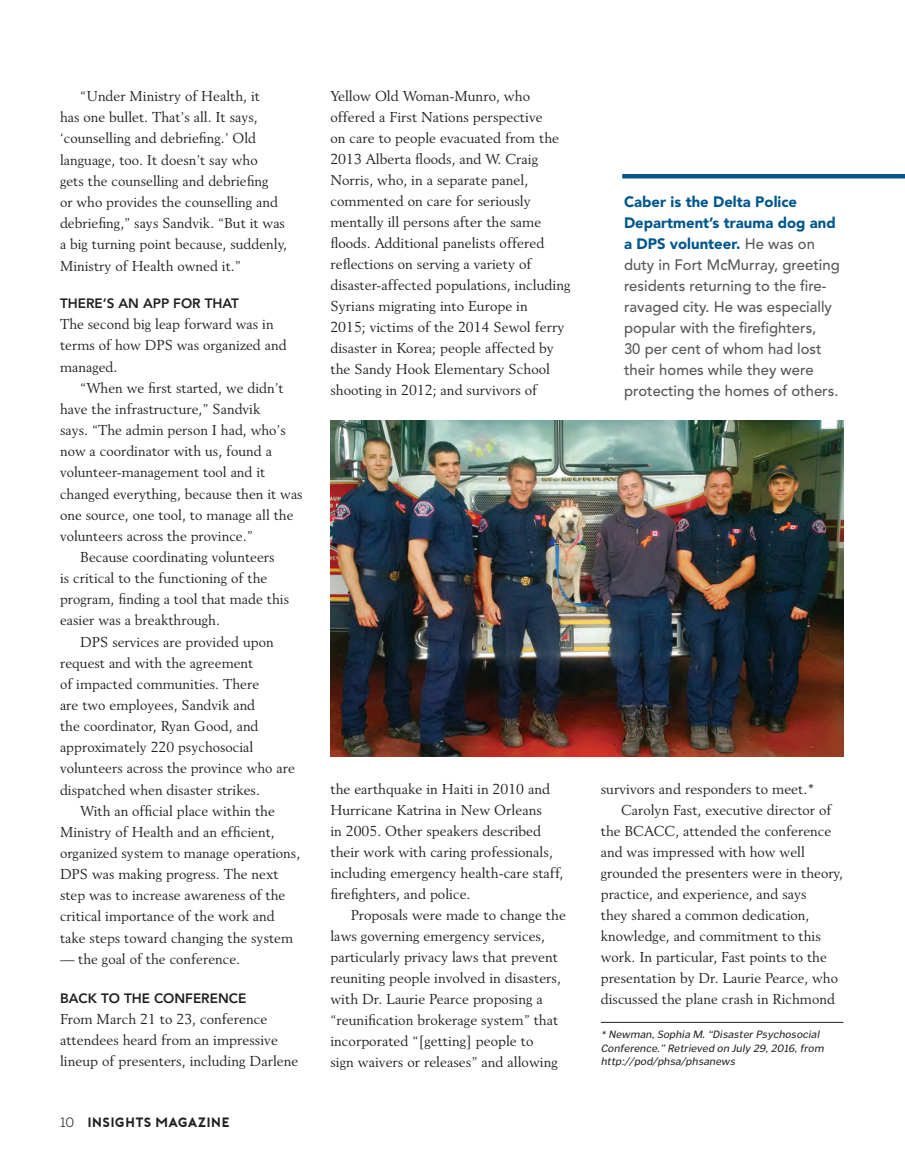
<style>
.page{position:relative;width:905px;height:1161px;background:#fff}
.page>*{position:absolute;margin:0;border:0;box-sizing:border-box;transform-origin:0 0}
.t1{font:500 15px/21px "Avenir";color:#57585a}
.t2{font:14.25px/21px "Revival 565 BT";color:#231f20}
.t3{font:800 13.5px "Avenir";color:#231f20}
.t4{font:13.5px "Porter Bold DEMO";color:#231f20}
.t5{font:italic 10.5px/13.5px "Poynter Text Sans";color:#231f20}
.s1{font-family:"Poynter Text Sans";font-weight:300}
.s2{font-weight:900;color:#01568e}
</style>
<div class="page">
<img style="left:330px;top:421px;width:513px;height:336px">
<hr style="left:622px;top:174px;width:282px;height:4px;background:#01568e">
<hr style="left:600px;top:1022px;width:243px;height:1px;background:#231f20">
<p class="t2" style="left:60px;top:85px;width:228px;text-indent:20px">“Under Ministry of Health, it<br>has one bullet. That’s all. It says, ‘counselling and debriefing.’ Old language, too. It doesn’t say who<br>gets the counselling and debriefing<br>or who provides the counselling and debriefing,” says Sandvik. “But it was a big turning point because, suddenly, Ministry of Health owned it.”</p>
<p class="t3" style="left:60px;top:296px;width:155px">THERE’S AN APP FOR THAT</p>
<p class="t2" style="left:60px;top:314px;width:228px">The second big leap forward was in terms of how DPS was organized and managed.</p>
<p class="t2" style="left:80px;top:377px;width:205px">“When we first started, we didn’t</p>
<p class="t2" style="left:60px;top:398px;width:202px">have the infrastructure,” Sandvik</p>
<p class="t2" style="left:60px;top:419px;width:227px">says. “The admin person I had, who’s</p>
<p class="t2" style="left:60px;top:441px;width:213px">now a coordinator with us, found a</p>
<p class="t2" style="left:60px;top:462px;width:207px">volunteer-management tool and it</p>
<p class="t2" style="left:60px;top:483px;width:244px">changed everything, because then it was</p>
<p class="t2" style="left:60px;top:504px;width:235px">one source, one tool, to manage all the</p>
<p class="t2" style="left:60px;top:525px;width:194px">volunteers across the province.”</p>
<p class="t2" style="left:80px;top:546px;width:196px">Because coordinating volunteers</p>
<p class="t2" style="left:60px;top:567px;width:209px">is critical to the functioning of the</p>
<p class="t2" style="left:60px;top:589px;width:231px">program, finding a tool that made this</p>
<p class="t2" style="left:60px;top:610px;width:161px">easier was a breakthrough.</p>
<p class="t2" style="left:80px;top:631px;width:195px">DPS services are provided upon</p>
<p class="t2" style="left:60px;top:652px;width:195px">request and with the agreement</p>
<p class="t2" style="left:60px;top:673px;width:201px">of impacted communities. There</p>
<p class="t2" style="left:60px;top:694px;width:197px">are two employees, Sandvik and</p>
<p class="t2" style="left:60px;top:715px;width:200px">the coordinator, Ryan Good, and</p>
<p class="t2" style="left:60px;top:737px;width:195px">approximately 220 psychosocial</p>
<p class="t2" style="left:60px;top:758px;width:236px">volunteers across the province who are</p>
<p class="t2" style="left:60px;top:779px;width:201px">dispatched when disaster strikes.</p>
<p class="t2" style="left:80px;top:800px;width:196px">With an official place within the</p>
<p class="t2" style="left:60px;top:821px;width:216px">Ministry of Health and an efficient,</p>
<p class="t2" style="left:60px;top:842px;width:242px">organized system to manage operations,</p>
<p class="t2" style="left:60px;top:863px;width:220px">DPS was making progress. The next</p>
<p class="t2" style="left:60px;top:885px;width:227px">step was to increase awareness of the</p>
<p class="t2" style="left:60px;top:906px;width:216px">critical importance of the work and</p>
<p class="t2" style="left:60px;top:927px;width:235px">take steps toward changing the system</p>
<p class="t2" style="left:60px;top:948px;width:182px">— the goal of the conference.</p>
<p class="t3" style="left:60px;top:990px;width:74px">BAC K TO THE</p>
<p class="t3" style="left:154px;top:990px;width:66px">CON FERENCE</p>
<p class="t2" style="left:60px;top:1008px;width:240px">From March 21 to 23, conference attendees heard from an impressive lineup of presenters, including Darlene</p>
<p class="t4" style="left:60px;top:1115px;width:171px"><span class="s1">10</span> INSIGHTS MAGAZIN E</p>
<p class="t2" style="left:330px;top:85px;width:242px">Yellow Old Woman-Munro, who offered a First Nations perspective<br>on care to people evacuated from the 2013 Alberta floods, and W. Craig Norris, who, in a separate panel, commented on care for seriously mentally ill persons after the same floods. Additional panelists offered reflections on serving a variety of disaster-affected populations, including Syrians migrating into Europe in<br>2015; victims of the 2014 Sewol ferry disaster in Korea; people affected by the Sandy Hook Elementary School shooting in 2012; and survivors of</p>
<p class="t2" style="left:330px;top:778px;width:234px">the earthquake in Haiti in 2010 and Hurricane Katrina in New Orleans<br>in 2005. Other speakers described their work with caring professionals, including emergency health-care staff, firefighters, and police.</p>
<p class="t2" style="left:330px;top:904px;width:237px;text-indent:20px">Proposals were made to change the laws governing emergency services, particularly privacy laws that prevent reuniting people involved in disasters, with Dr. Laurie Pearce proposing a “reunification brokerage system” that incorporated “[getting] people to<br>sign waivers or releases” and allowing</p>
<p class="t1" style="left:624px;top:191px;width:217px"><span class="s2">Caber is the Delta Police<br>Department’s trauma dog and a DPS volunteer.</span> He was on duty in Fort McMurray, greeting residents returning to the fire&shy;ravaged city. He was especially popular with the firefighters,<br>30 per cent of whom had lost their homes while they were protecting the homes of others.</p>
<p class="t2" style="left:600px;top:778px;width:215px">survivors and responders to meet.*</p>
<p class="t2" style="left:621px;top:799px;width:212px">Carolyn Fast, executive director of</p>
<p class="t2" style="left:601px;top:820px;width:232px">the BCACC, attended the conference</p>
<p class="t2" style="left:601px;top:841px;width:206px">and was impressed with how well</p>
<p class="t2" style="left:601px;top:862px;width:243px">grounded the presenters were in theory,</p>
<p class="t2" style="left:601px;top:883px;width:207px">practice, and experience, and says</p>
<p class="t2" style="left:601px;top:904px;width:210px">they shared a common dedication,</p>
<p class="t2" style="left:601px;top:925px;width:221px">knowledge, and commitment to this</p>
<p class="t2" style="left:601px;top:946px;width:227px">work. In particular, Fast points to the</p>
<p class="t2" style="left:601px;top:967px;width:239px">presentation by Dr. Laurie Pearce, who</p>
<p class="t2" style="left:601px;top:988px;width:236px">discussed the plane crash in Richmond</p>
<p class="t5" style="left:600px;top:1028px;width:226px">* Newman,Sophia M.“Disaster Psychosocial<br>Conference.” Retrieved on July 29,2016,from http://pod/phsa/phsanews</p>
</div>
